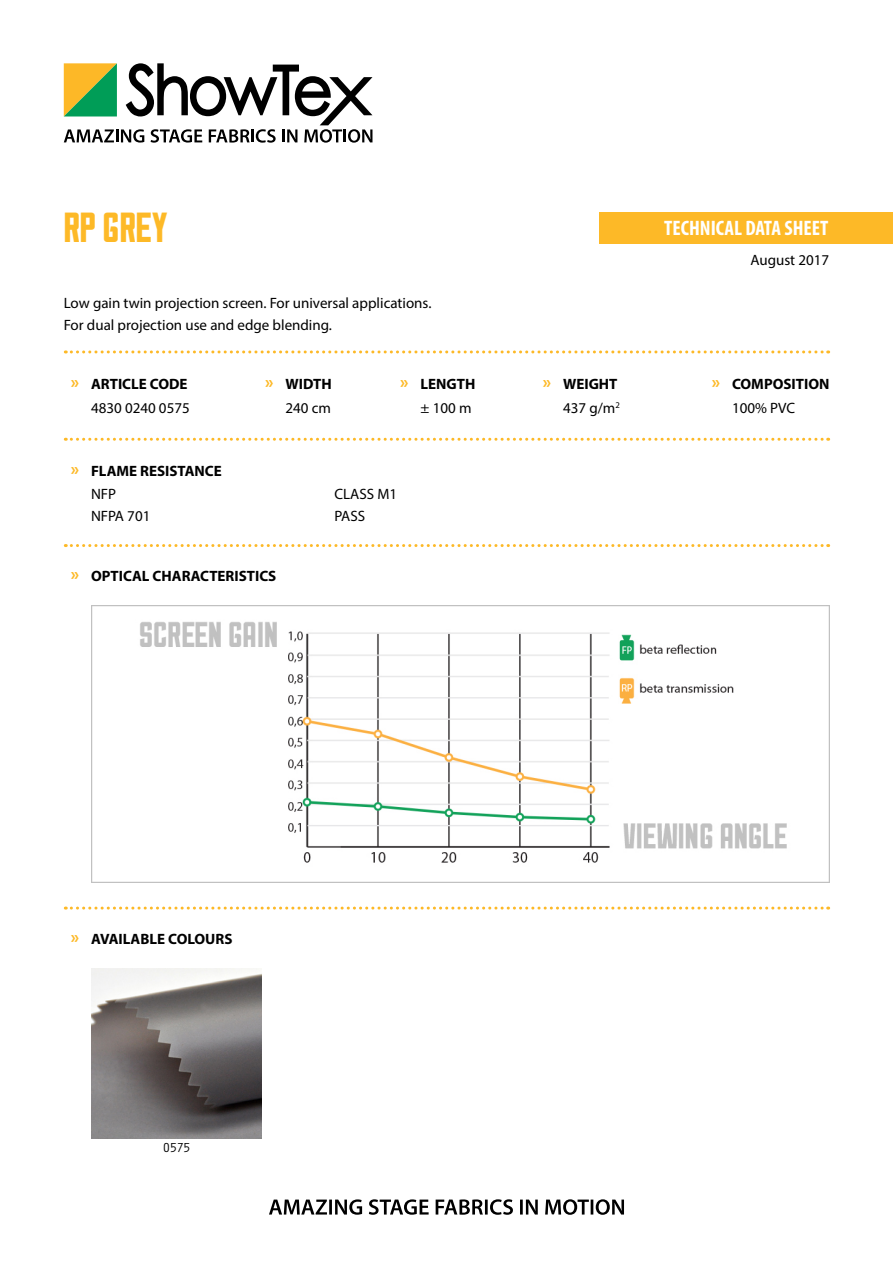
<style>
.page{position:relative;width:893px;height:1263px;background:#fff}
.page>*{position:absolute;margin:0;border:0;box-sizing:border-box;transform-origin:0 0}
.t1{font:42px "Sullivan Fill";letter-spacing:-.01em;color:#fdb927}
.t2{font:700 condensed 21px "Myriad Pro";color:#fff}
.t3{font:15px/22.5px "Myriad Pro";color:#000}
.t4{font:700 15px/23.7px "Myriad Pro";color:#000}
.t5{font:13.5px "Orator Std";color:#000}
.s1{font-size:18px;color:#fdb927}
.s2{font-weight:400}
</style>
<div class="page">
<svg style="left:269px;top:1199px;width:355px;height:16px"></svg>
<svg style="left:64px;top:63px;width:308px;height:80px"></svg>
<svg style="left:65px;top:350px;width:764px;height:3px"></svg>
<svg style="left:65px;top:438px;width:764px;height:3px"></svg>
<svg style="left:65px;top:544px;width:764px;height:3px"></svg>
<svg style="left:65px;top:906px;width:764px;height:3px"></svg>
<div style="left:600px;top:212px;width:293px;height:31px;background:#fdb927"></div>
<img style="left:92px;top:606px;width:737px;height:276px">
<img style="left:92px;top:968px;width:170px;height:170px">
<h1 class="t1" style="left:64px;top:208px;width:106px">RP GREY</h1>
<p class="t3" style="left:64px;top:291px;width:369px">Low gain twin projection screen. For universal applications.<br>For dual projection use and edge blending.</p>
<h2 class="t2" style="left:664px;top:215px;width:166px">TECHNICAL DATA SHEET</h2>
<p class="t3" style="left:750px;top:248px;width:80px">August 2017</p>
<p class="t4" style="left:71px;top:371px;width:118px"><span class="s1">»</span> ARTICLE CODE</p>
<p class="t4" style="left:265px;top:371px;width:68px"><span class="s1">»</span> WIDTH</p>
<p class="t4" style="left:400px;top:371px;width:77px"><span class="s1">»</span> LENGTH</p>
<p class="t4" style="left:543px;top:371px;width:76px"><span class="s1">»</span> WEIGHT</p>
<p class="t4" style="left:712px;top:371px;width:119px"><span class="s1">»</span> COMPOSITION</p>
<p class="t3" style="left:91px;top:396px;width:100px">4830 0240 0575</p>
<p class="t3" style="left:286px;top:396px;width:47px">240 cm</p>
<p class="t3" style="left:421px;top:396px;width:52px">± 100 m</p>
<p class="t3" style="left:563px;top:396px;width:58px">437 g/m<sup>2</sup></p>
<p class="t3" style="left:732px;top:396px;width:65px">100% PVC</p>
<p class="t4" style="left:91px;top:458px;width:132px;text-indent:-20px"><span class="s1">»</span> FLAME RESISTANCE<br><span class="s2">NFP</span></p>
<p class="t3" style="left:334px;top:483px;width:64px">CLASS M1</p>
<p class="t3" style="left:91px;top:504px;width:61px">NFPA 701</p>
<p class="t3" style="left:334px;top:504px;width:32px">PASS</p>
<p class="t4" style="left:71px;top:564px;width:207px"><span class="s1">»</span> OPTICAL CHARACTERISTICS</p>
<p class="t4" style="left:71px;top:926px;width:163px"><span class="s1">»</span> AVAILABLE COLOURS</p>
<p class="t5" style="left:163px;top:1137px;width:30px">0575</p>
</div>
